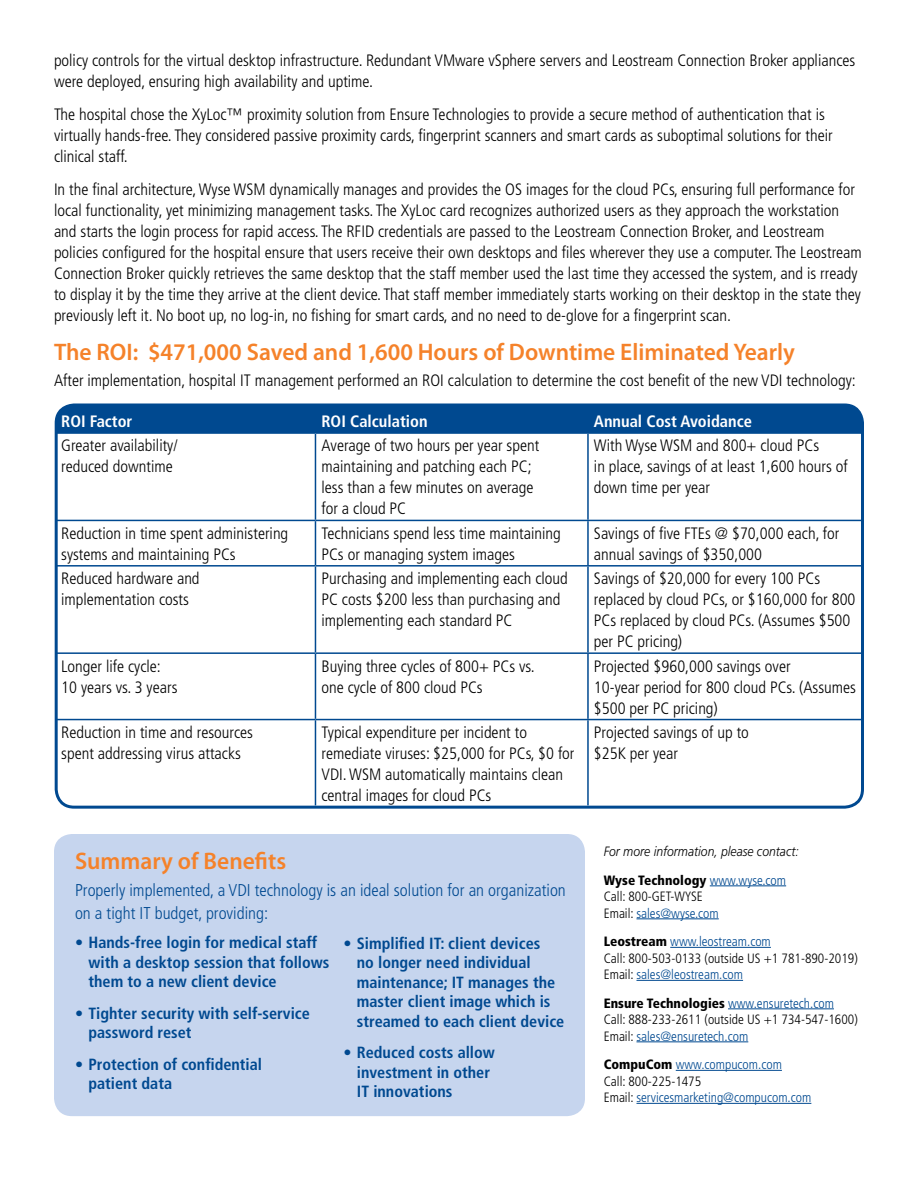
<style>
.page{position:relative;width:918px;height:1188px;background:#fff}
.page>*{position:absolute;margin:0;border:0;box-sizing:border-box;transform-origin:0 0}
.subhead{font:600 24px "Myriad Pro";color:#f5822a}
.body_copy{font:300 condensed 17.1px/22.5px "Frutiger";color:#004990}
.body_copy-2{font:300 condensed 16.5px/21px "Frutiger";color:#000}
.body_copy-3{font:700 condensed 16.5px "Frutiger";color:#fff}
.bullet_points{font:700 condensed 16.2px/19.5px "Frutiger";color:#004990}
.body_copy-4{font:300 condensed 13.5px/16.5px "Frutiger";color:#000}
.body_copy-5{font:300 condensed 13.5px/16.5px "Frutiger";color:#004990}
.body_copy-6{font:italic 300 13.5px "Frutiger";color:#000;scale:.9 1}
.s1{font-weight:900;color:#000}
.s2{color:#000}
.s3{font-weight:900}
.s4{color:#004990}
</style>
<div class="page">
<div style="left:54px;top:834px;width:531px;height:282px;background:#c6d5ee;border-radius:18px"></div>
<hr style="left:710px;top:886px;width:76px;height:1px;background:#004990">
<hr style="left:636px;top:919px;width:83px;height:1px;background:#004990">
<hr style="left:670px;top:947px;width:101px;height:1px;background:#004990">
<hr style="left:636px;top:980px;width:107px;height:1px;background:#004990">
<hr style="left:728px;top:1009px;width:106px;height:1px;background:#004990">
<hr style="left:636px;top:1042px;width:112px;height:1px;background:#004990">
<hr style="left:676px;top:1070px;width:106px;height:1px;background:#004990">
<hr style="left:636px;top:1103px;width:175px;height:1px;background:#004990">
<hr style="left:57px;top:432px;width:258px;height:2px;background:#004990">
<div style="left:56px;top:411px;width:807px;height:21px;background:#004990"></div>
<hr style="left:315px;top:432px;width:273px;height:2px;background:#004990">
<hr style="left:587px;top:410px;width:2px;height:22px;background:#004990">
<hr style="left:588px;top:432px;width:274px;height:2px;background:#004990">
<hr style="left:57px;top:520px;width:258px;height:1px;background:#004990">
<hr style="left:57px;top:565px;width:258px;height:2px;background:#004990">
<hr style="left:57px;top:652px;width:258px;height:2px;background:#004990">
<hr style="left:315px;top:434px;width:1px;height:86px;background:#004990">
<hr style="left:315px;top:521px;width:1px;height:44px;background:#004990">
<hr style="left:315px;top:567px;width:1px;height:85px;background:#004990">
<hr style="left:315px;top:654px;width:1px;height:65px;background:#004990">
<hr style="left:315px;top:520px;width:273px;height:1px;background:#004990">
<hr style="left:315px;top:565px;width:273px;height:2px;background:#004990">
<hr style="left:315px;top:652px;width:273px;height:2px;background:#004990">
<hr style="left:587px;top:434px;width:2px;height:86px;background:#004990">
<hr style="left:587px;top:521px;width:2px;height:44px;background:#004990">
<hr style="left:587px;top:567px;width:2px;height:85px;background:#004990">
<hr style="left:587px;top:654px;width:2px;height:65px;background:#004990">
<hr style="left:588px;top:520px;width:274px;height:1px;background:#004990">
<hr style="left:588px;top:565px;width:274px;height:2px;background:#004990">
<hr style="left:588px;top:652px;width:274px;height:2px;background:#004990">
<hr style="left:57px;top:719px;width:258px;height:1px;background:#004990">
<hr style="left:315px;top:720px;width:1px;height:85px;background:#004990">
<hr style="left:315px;top:719px;width:273px;height:1px;background:#004990">
<hr style="left:587px;top:720px;width:2px;height:85px;background:#004990">
<hr style="left:588px;top:719px;width:274px;height:1px;background:#004990">
<div style="left:56px;top:405px;width:806px;height:6px;background:#004990"></div>
<div style="left:55px;top:404px;width:809px;height:405px;border:3px solid #004990;border-radius:18px"></div>
<p class="body_copy-2" style="left:54px;top:50px;width:803px">policy controls for the virtual desktop infrastructure. Redundant VMware vSphere servers and Leostream Connection Broker appliances were deployed, ensuring high availability and uptime.</p>
<p class="body_copy-2" style="left:54px;top:104px;width:780px">The hospital chose the XyLoc™ proximity solution from Ensure Technologies to provide a secure method of authentication that is virtually hands-free. They considered passive proximity cards, fingerprint scanners and smart cards as suboptimal solutions for their clinical staff.</p>
<p class="body_copy-2" style="left:54px;top:179px;width:809px">In the final architecture, Wyse WSM dynamically manages and provides the OS images for the cloud PCs, ensuring full performance for local functionality, yet minimizing management tasks. The XyLoc card recognizes authorized users as they approach the workstation and starts the login process for rapid access. The RFID credentials are passed to the Leostream Connection Broker, and Leostream policies configured for the hospital ensure that users receive their own desktops and files wherever they use a computer. The Leostream Connection Broker quickly retrieves the same desktop that the staff member used the last time they accessed the system, and is rready to display it by the time they arrive at the client device. That staff member immediately starts working on their desktop in the state they previously left it. No boot up, no log-in, no fishing for smart cards, and no need to de-glove for a fingerprint scan.</p>
<p class="subhead" style="left:54px;top:337px;width:743px">The ROI: $471,000 Saved and 1,600 Hours of Downtime Eliminated Yearly</p>
<p class="body_copy-2" style="left:54px;top:370px;width:803px">After implementation, hospital IT management performed an ROI calculation to determine the cost benefit of the new VDI technology:</p>
<p class="body_copy-3" style="left:61px;top:412px;width:73px">ROI Factor</p>
<p class="body_copy-3" style="left:321px;top:412px;width:108px">ROI Calculation</p>
<p class="body_copy-3" style="left:594px;top:412px;width:160px">Annual Cost Avoidance</p>
<p class="body_copy-2" style="left:61px;top:435px;width:118px">Greater availability/ reduced downtime</p>
<p class="body_copy-2" style="left:321px;top:435px;width:219px">Average of two hours per year spent maintaining and patching each PC; less than a few minutes on average for a cloud PC</p>
<p class="body_copy-2" style="left:594px;top:435px;width:255px">With Wyse WSM and 800+ cloud PCs<br>in place, savings of at least 1,600 hours of down time per year</p>
<p class="body_copy-2" style="left:61px;top:523px;width:229px">Reduction in time spent administering systems and maintaining PCs</p>
<p class="body_copy-2" style="left:321px;top:523px;width:241px">Technicians spend less time maintaining<br>PCs or managing system images</p>
<p class="body_copy-2" style="left:594px;top:523px;width:247px">Savings of five FTEs @ $70,000 each, for annual savings of $350,000</p>
<p class="body_copy-2" style="left:61px;top:568px;width:140px">Reduced hardware and implementation costs</p>
<p class="body_copy-2" style="left:321px;top:568px;width:248px">Purchasing and implementing each cloud<br>PC costs $200 less than purchasing and implementing each standard PC</p>
<p class="body_copy-2" style="left:594px;top:568px;width:263px">Savings of $20,000 for every 100 PCs replaced by cloud PCs, or $160,000 for 800<br>PCs replaced by cloud PCs. (Assumes $500 per PC pricing)</p>
<p class="body_copy-2" style="left:61px;top:656px;width:118px">Longer life cycle:<br>10 years vs. 3 years</p>
<p class="body_copy-2" style="left:321px;top:656px;width:215px">Buying three cycles of 800+ PCs vs. one cycle of 800 cloud PCs</p>
<p class="body_copy-2" style="left:594px;top:656px;width:264px">Projected $960,000 savings over<br>10-year period for 800 cloud PCs. (Assumes $500 per PC pricing)</p>
<p class="body_copy-2" style="left:61px;top:722px;width:193px">Reduction in time and resources spent addressing virus attacks</p>
<p class="body_copy-2" style="left:321px;top:722px;width:255px">Typical expenditure per incident to remediate viruses: $25,000 for PCs, $0 for VDI. WSM automatically maintains clean central images for cloud PCs</p>
<p class="body_copy-2" style="left:594px;top:722px;width:156px">Projected savings of up to $25K per year</p>
<p class="subhead" style="left:75px;top:846px;width:213px">Summary of Benefits</p>
<p class="body_copy" style="left:75px;top:879px;width:492px">Properly implemented, a VDI technology is an ideal solution for an organization on a tight IT budget, providing:</p>
<p class="bullet_points" style="left:88px;top:933px;width:243px;text-indent:-13px">• Hands-free login for medical staff with a desktop session that follows them to a new client device</p>
<p class="bullet_points" style="left:88px;top:1004px;width:223px;text-indent:-13px">• Tighter security with self-service password reset</p>
<p class="bullet_points" style="left:88px;top:1055px;width:175px;text-indent:-13px">• Protection of confidential patient data</p>
<p class="bullet_points" style="left:357px;top:933px;width:209px;text-indent:-13px">• Simplified IT: client devices<br>no longer need individual maintenance; IT manages the master client image which is streamed to each client device</p>
<p class="bullet_points" style="left:357px;top:1043px;width:140px;text-indent:-13px">• Reduced costs allow investment in other<br>IT innovations</p>
<p class="body_copy-6" style="left:604px;top:844px;width:218px">For more information, please contact:</p>
<p class="body_copy-5" style="left:604px;top:872px;width:184px"><span class="s1">Wyse Technology</span> www.wyse.com<br><span class="s2">Call: 800-GET-WYSE<br>Email:</span> sales@wyse.com</p>
<p class="body_copy-4" style="left:604px;top:933px;width:256px"><span class="s3">Leostream</span> <span class="s4">www.leostream.com<br></span>Call: 800-503-0133 (outside US +1 781-890-2019)<br>Email: <span class="s4">sales@leostream.com</span></p>
<p class="body_copy-4" style="left:604px;top:995px;width:256px"><span class="s3">Ensure Technologies</span> <span class="s4">www.ensuretech.com<br></span>Call: 888-233-2611 (outside US +1 734-547-1600)<br>Email: <span class="s4">sales@ensuretech.com</span></p>
<p class="body_copy-5" style="left:604px;top:1056px;width:209px"><span class="s1">CompuCom</span> www.compucom.com<br><span class="s2">Call: 800-225-1475<br>Email:</span> servicesmarketing@compucom.com</p>
</div>
